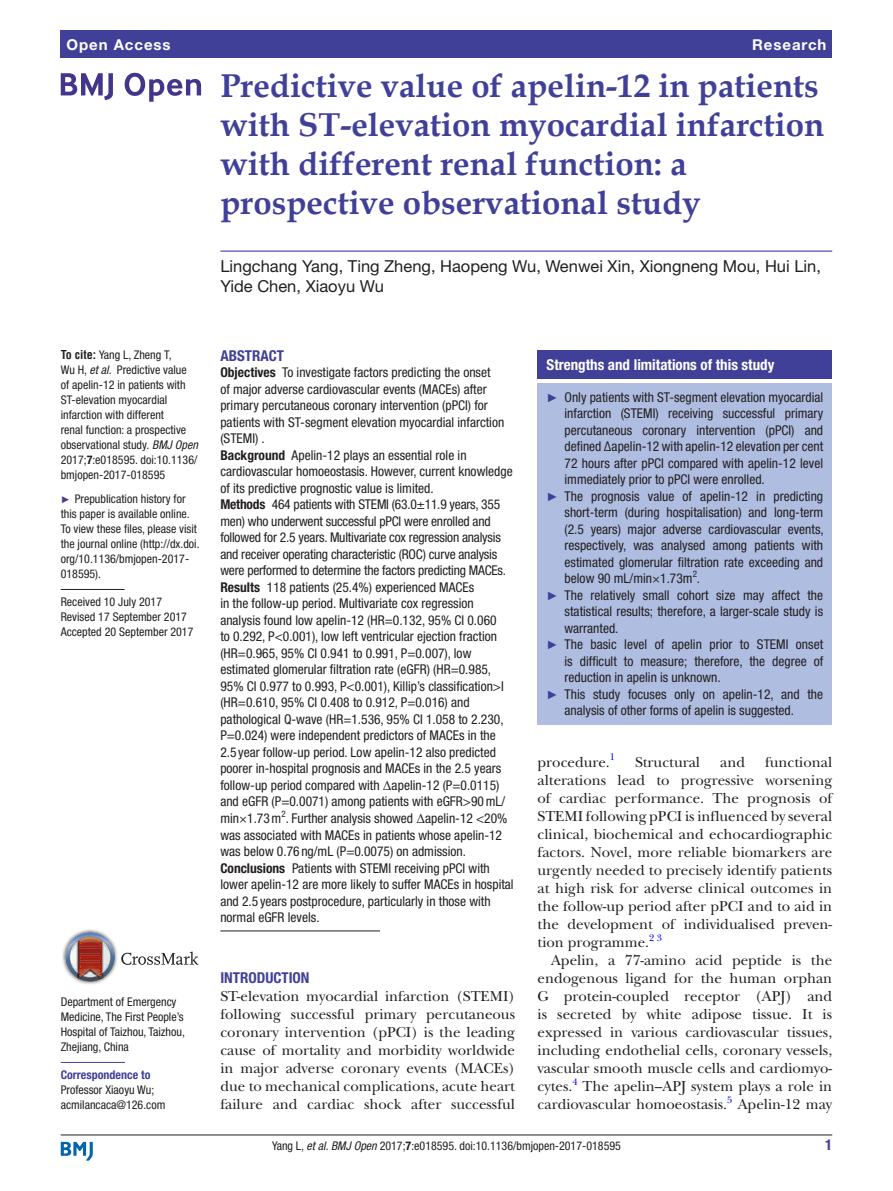
<style>
.page{position:relative;width:893px;height:1191px;background:#fff}
.page>*{position:absolute;margin:0;border:0;box-sizing:border-box;transform-origin:0 0}
.t1{font:700 33px/39px "Book Antiqua";color:#414099}
.t2{font:16.5px/19.5px "Helvetica Neue LT Std";color:#231f20}
.t3{font:15px/18px "New Baskerville";color:#231f20;text-align:justify}
.t4{font:700 condensed 15px "Helvetica Neue LT Std";color:#fff}
.t5{font:700 condensed 15px "Helvetica Neue LT Std";color:#414099}
.t6{font:700 15px "Helvetica Neue LT Std";letter-spacing:.065em;color:#fff}
.t7{font:condensed 13.5px/16.5px "Helvetica Neue LT Std";color:#231f20}
.t8{font:condensed 12px/15px "Helvetica Neue LT Std";color:#231f20}
.t9{font:700 condensed 12px "Helvetica Neue LT Std";color:#414099}
.t10{font:9.9px "New Baskerville";color:#00f}
.s1{font-family:"Helvetica LT Std";font-weight:700}
.s2{font-style:italic}
.s3{font-weight:700}
.s4{font-family:"Arial";font-stretch:normal;font-size:9.75px;color:#414099}
.s5{font-family:"Times New Roman";font-stretch:normal}
.s6{font-family:"Arial";font-stretch:normal;font-size:12px;color:#414099}
</style>
<div class="page">
<hr style="left:61px;top:1134px;width:771px;height:1px;background:#231f20">
<svg style="left:61px;top:1141px;width:32px;height:19px"></svg>
<div style="left:61px;top:31px;width:771px;height:27px;background:#414099"></div>
<hr style="left:220px;top:930px;width:160px;height:1px;background:#231f20">
<hr style="left:220px;top:250px;width:612px;height:2px;background:#414099">
<hr style="left:61px;top:589px;width:64px;height:1px;background:#231f20">
<hr style="left:61px;top:1062px;width:64px;height:1px;background:#414099">
<svg style="left:61px;top:73px;width:52px;height:27px"></svg>
<svg style="left:125px;top:73px;width:76px;height:29px"></svg>
<img style="left:62px;top:929px;width:55px;height:55px">
<svg style="left:66px;top:932px;width:49px;height:49px;background:#a78689"></svg>
<svg style="left:121px;top:951px;width:78px;height:13px"></svg>
<div style="left:538px;top:350px;width:294px;height:29px;background:#414099"></div>
<div style="left:538px;top:383px;width:294px;height:341px;background:#afbde1"></div>
<p class="t6" style="left:66px;top:35px;width:106px">Open Access</p>
<p class="t6" style="left:752px;top:35px;width:76px">Research</p>
<h1 class="t1" style="left:220px;top:66px;width:605px">Predictive value of apelin-12 in patients with ST-elevation myocardial infarction with different renal function: a prospective observational study</h1>
<p class="t2" style="left:220px;top:256px;width:602px">Lingchang Yang, Ting Zheng, Haopeng Wu, Wenwei Xin, Xiongneng Mou, Hui Lin,<br>Yide Chen, Xiaoyu Wu</p>
<p class="t8" style="left:61px;top:347px;width:139px"><span class="s1">To cite:</span> Yang L, Zheng T,<br>Wu H, <span class="s2">et al</span>. Predictive value of apelin-12 in patients with<br>ST-elevation myocardial infarction with different<br>renal function: a prospective observational study. <span class="s2">BMJ Open<br></span>2017;<span class="s3">7</span>:e018595. doi:10.1136/ bmjopen-2017-018595</p>
<p class="t8" style="left:61px;top:491px;width:140px"><span class="s4">►</span> Prepublication history for this paper is available online.<br>To view these files, please visit the journal online (http://dx.doi. org/10.1136/bmjopen-2017-<br>018595).</p>
<p class="t8" style="left:61px;top:594px;width:134px">Received 10 July 2017<br>Revised 17 September 2017<br>Accepted 20 September 2017</p>
<p class="t8" style="left:61px;top:994px;width:126px">Department of Emergency<br>Medicine, The First People’s<br>Hospital of Taizhou, Taizhou,<br>Zhejiang, China</p>
<p class="t9" style="left:61px;top:1067px;width:91px">Correspondence to</p>
<p class="t8" style="left:61px;top:1082px;width:106px">Professor Xiaoyu Wu; acmilancaca@126.com</p>
<p class="t5" style="left:220px;top:346px;width:65px">Abstract</p>
<p class="t7" style="left:220px;top:364px;width:295px"><span class="s3">Objectives</span> To investigate factors predicting the onset<br>of major adverse cardiovascular events (MACEs) after primary percutaneous coronary intervention (pPCI) for patients with ST-segment elevation myocardial infarction (STEMI) .<br><span class="s3">Background</span> Apelin-12 plays an essential role in cardiovascular homoeostasis. However, current knowledge of its predictive prognostic value is limited.<br><span class="s3">Methods</span> 464 patients with STEMI (63.0±11.9 years, 355 men) who underwent successful pPCI were enrolled and followed for 2.5 years. Multivariate cox regression analysis and receiver operating characteristic (ROC) curve analysis were performed to determine the factors predicting MACEs.<br><span class="s3">Results</span> 118 patients (25.4%) experienced MACEs<br>in the follow-up period. Multivariate cox regression analysis found low apelin-12 (HR=0.132, 95% CI 0.060<br>to 0.292, P&lt;0.001), low left ventricular ejection fraction (HR=0.965, 95% CI 0.941 to 0.991, P=0.007), low estimated glomerular filtration rate (eGFR) (HR=0.985, 95% CI 0.977 to 0.993, P&lt;0.001), Killip’s classification&gt;I (HR=0.610, 95% CI 0.408 to 0.912, P=0.016) and pathological Q-wave (HR=1.536, 95% CI 1.058 to 2.230, P=0.024) were independent predictors of MACEs in the 2.5 year follow-up period. Low apelin-12 also predicted poorer in-hospital prognosis and MACEs in the 2.5 years follow-up period compared with <span class="s5">Δ</span>apelin-12 (P=0.0115) and eGFR (P=0.0071) among patients with eGFR&gt;90mL/ min×1.73m<sup>2</sup>. Further analysis showed <span class="s5">Δ</span>apelin-12 &lt;20% was associated with MACEs in patients whose apelin-12 was below 0.76 ng/mL (P=0.0075) on admission.<br><span class="s3">Conclusions</span> Patients with STEMI receiving pPCI with lower apelin-12 are more likely to suffer MACEs in hospital and 2.5 years postprocedure, particularly in those with normal eGFR levels.</p>
<p class="t5" style="left:220px;top:969px;width:91px">Introduction</p>
<p class="t3" style="left:220px;top:987px;width:296px">ST-elevation myocardial infarction (STEMI) following successful primary percutaneous coronary intervention (pPCI) is the leading cause of mortality and morbidity worldwide in major adverse coronary events (MACEs) due to mechanical complications, acute heart failure and cardiac shock after successful</p>
<p class="t4" style="left:547px;top:355px;width:229px">Strengths and limitations of this study</p>
<p class="t7" style="left:547px;top:388px;width:278px"><span class="s6">►</span> Only patients with ST-segment elevation myocardial</p>
<p class="t7" style="left:565px;top:405px;width:260px">infarction (STEMI) receiving successful primary</p>
<p class="t7" style="left:565px;top:421px;width:260px">percutaneous coronary intervention (pPCI) and</p>
<p class="t7" style="left:565px;top:438px;width:260px">defined Δapelin-12 with apelin-12 elevation per cent</p>
<p class="t7" style="left:565px;top:454px;width:260px">72 hours after pPCI compared with apelin-12 level</p>
<p class="t7" style="left:565px;top:471px;width:202px">immediately prior to pPCI were enrolled.</p>
<p class="t7" style="left:547px;top:487px;width:278px"><span class="s6">►</span> The prognosis value of apelin-12 in predicting</p>
<p class="t7" style="left:565px;top:504px;width:260px">short-term (during hospitalisation) and long-term</p>
<p class="t7" style="left:565px;top:520px;width:261px">(2.5 years) major adverse cardiovascular events,</p>
<p class="t7" style="left:565px;top:537px;width:260px">respectively, was analysed among patients with</p>
<p class="t7" style="left:565px;top:553px;width:260px">estimated glomerular filtration rate exceeding and</p>
<p class="t7" style="left:565px;top:570px;width:137px">below 90 mL/min×1.73m<sup>2</sup>.</p>
<p class="t7" style="left:547px;top:586px;width:278px"><span class="s6">►</span> The relatively small cohort size may affect the</p>
<p class="t7" style="left:565px;top:603px;width:260px">statistical results; therefore, a larger-scale study is</p>
<p class="t7" style="left:565px;top:619px;width:55px">warranted.</p>
<p class="t7" style="left:547px;top:636px;width:278px"><span class="s6">►</span> The basic level of apelin prior to STEMI onset</p>
<p class="t7" style="left:565px;top:652px;width:260px">is difficult to measure; therefore, the degree of</p>
<p class="t7" style="left:565px;top:669px;width:158px">reduction in apelin is unknown.</p>
<p class="t7" style="left:547px;top:685px;width:278px"><span class="s6">►</span> This study focuses only on apelin-12, and the</p>
<p class="t7" style="left:565px;top:702px;width:231px">analysis of other forms of apelin is suggested.</p>
<p class="t3" style="left:538px;top:753px;width:79px">procedure.<sup>1</sup></p>
<p class="t3" style="left:635px;top:753px;width:67px">Structural</p>
<p class="t3" style="left:720px;top:753px;width:26px">and</p>
<p class="t3" style="left:538px;top:753px;width:296px;text-indent:227px">functional alterations lead to progressive worsening of cardiac performance. The prognosis of STEMI following pPCI is influenced by several clinical, biochemical and echocardiographic factors. Novel, more reliable biomarkers are urgently needed to precisely identify patients at high risk for adverse clinical outcomes in the follow-up period after pPCI and to aid in the development of individualised preven&shy;tion programme.</p>
<p class="t10" style="left:649px;top:931px;width:14px">2 3</p>
<p class="t3" style="left:538px;top:951px;width:296px;text-indent:14px">Apelin, a 77-amino acid peptide is the endogenous ligand for the human orphan G protein-coupled receptor (APJ) and is secreted by white adipose tissue. It is expressed in various cardiovascular tissues, including endothelial cells, coronary vessels, vascular smooth muscle cells and cardiomyo&shy;cytes.<sup>4</sup> The apelin–APJ system plays a role in cardiovascular homoeostasis.</p>
<p class="t10" style="left:727px;top:1093px;width:7px">5</p>
<p class="t3" style="left:738px;top:1095px;width:96px">Apelin-12 may</p>
<p class="t8" style="left:272px;top:1137px;width:350px">Yang L, <span class="s2">et al</span>. <span class="s2">BMJ Open</span> 2017;<span class="s3">7</span>:e018595. doi:10.1136/bmjopen-2017-018595</p>
<p class="t5" style="left:825px;top:1135px;width:9px">1</p>
</div>
